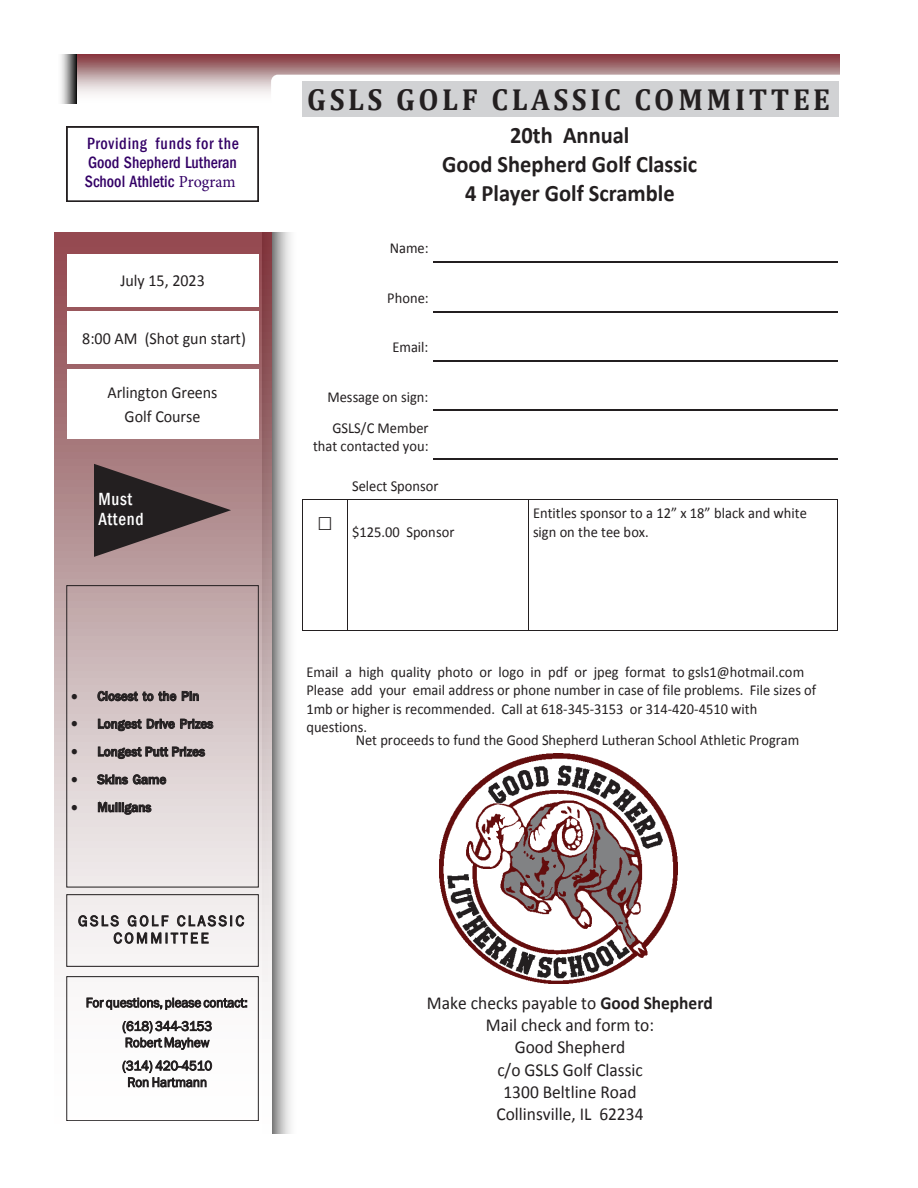
<style>
.page{position:relative;width:918px;height:1188px;background:#fff}
.page>*{position:absolute;margin:0;border:0;box-sizing:border-box;transform-origin:0 0}
.t1{font:700 30.6px "Cambria";letter-spacing:.12em;color:#231f20;scale:.95 1}
.t2{font:700 23.55px/28.8px "Calibri";color:#231f20;text-align:center;scale:.95 1}
.t3{font:18.3px/22.4px "Calibri";color:#231f20;text-align:center;scale:.95 1}
.t4{font:18.15px/20.7px "Franklin Gothic Medium Cond";letter-spacing:.04em;color:#fff;scale:.95 1}
.t5{font:16.8px/19px "Franklin Gothic Medium Cond";color:#306;text-align:justify;scale:.95 1}
.t6{font:16.8px/23.4px "Calibri";color:#231f20;text-align:center;scale:.95 1}
.t7{font:15.15px/18.6px "Calibri";color:#231f20;scale:.95 1}
.t8{font:15.15px/17.2px "Franklin Gothic";letter-spacing:.18em;color:#231f20;text-align:center;scale:.95 1}
.t9{font:500 13.65px "Franklin Gothic";color:#231f20;scale:.95 1}
.t10{font:13.65px/23.4px "Franklin Gothic";color:#231f20;text-align:center;scale:.95 1}
.t11{font:13.65px/23.2px "Franklin Gothic";color:#231f20;scale:.95 1}
.s1{font-family:"Minion Pro"}
.s2{font-style:inherit}
.s3{font-weight:700}
</style>
<div class="page">
<svg style="left:271px;top:232px;width:20px;height:902px;background:#c2bdbd"></svg>
<svg style="left:54px;top:232px;width:217px;height:889px"></svg>
<svg style="left:76px;top:54px;width:764px;height:49px;background:#b18689"></svg>
<div style="left:271px;top:75px;width:578px;height:41px;background:#fff;border-radius:7px"></div>
<div style="left:302px;top:81px;width:537px;height:35px;background:#d1d2d4"></div>
<div style="left:67px;top:254px;width:191px;height:52px;background:#fff"></div>
<div style="left:67px;top:312px;width:191px;height:52px;background:#fff"></div>
<div style="left:67px;top:369px;width:191px;height:70px;background:#fff"></div>
<svg style="left:94px;top:464px;width:137px;height:93px;background:#695557"></svg>
<svg style="left:67px;top:127px;width:191px;height:74px"></svg>
<hr style="left:302px;top:499px;width:1px;height:131px;background:#231f20">
<hr style="left:348px;top:499px;width:1px;height:131px;background:#231f20">
<hr style="left:529px;top:499px;width:1px;height:131px;background:#231f20">
<hr style="left:837px;top:499px;width:1px;height:131px;background:#231f20">
<hr style="left:302px;top:499px;width:536px;height:1px;background:#231f20">
<hr style="left:302px;top:630px;width:536px;height:1px;background:#231f20">
<hr style="left:433px;top:262px;width:405px;height:1px;background:#231f20">
<hr style="left:433px;top:311px;width:405px;height:1px;background:#231f20">
<hr style="left:433px;top:360px;width:405px;height:2px;background:#231f20">
<hr style="left:433px;top:410px;width:405px;height:1px;background:#231f20">
<hr style="left:433px;top:458px;width:405px;height:2px;background:#231f20">
<svg style="left:61px;top:54px;width:15px;height:49px"></svg>
<img style="left:439px;top:754px;width:239px;height:230px">
<p class="t5" style="left:85px;top:134px;width:164px">Providing funds for the Good Shepherd Lutheran School Athletic <span class="s1">Program</span></p>
<p class="t6" style="left:120px;top:269px;width:90px">July 15, 2023</p>
<p class="t6" style="left:82px;top:327px;width:174px">8:00 AM (Shot gun start)</p>
<p class="t6" style="left:108px;top:381px;width:117px">Arlington Greens<br>Golf Course</p>
<p class="t4" style="left:98px;top:488px;width:49px">Must<br>Attend</p>
<p class="t9" style="left:71px;top:688px;width:136px">• Closest to the Pin</p>
<p class="t9" style="left:71px;top:715px;width:151px">• Longest Drive Prizes</p>
<p class="t9" style="left:71px;top:743px;width:142px">• Longest Putt Prizes</p>
<p class="t9" style="left:71px;top:771px;width:102px">• Skins Game</p>
<p class="t9" style="left:71px;top:799px;width:86px">• Mulligans</p>
<p class="t8" style="left:78px;top:913px;width:176px">GSLS GOLF CLASSIC<br>COMMITTEE</p>
<p class="t10" style="left:86px;top:991px;width:172px">For questions, please contact: (618) 344-3153</p>
<p class="t11" style="left:122px;top:1031px;width:96px"><span class="s2">Robert Mayhew </span>(314) 420-4510</p>
<p class="t11" style="left:127px;top:1071px;width:85px">Ron Hartmann</p>
<p class="t1" style="left:307px;top:78px;width:552px">GSLS GOLF CLASSIC COMMITTEE</p>
<p class="t2" style="left:442px;top:121px;width:270px"><span class="s2">20</span>th Annual<br>Good Shepherd Golf Classic<br>4 Player Golf Scramble</p>
<p class="t7" style="left:390px;top:239px;width:42px">Name:</p>
<p class="t7" style="left:387px;top:289px;width:45px">Phone:</p>
<p class="t7" style="left:392px;top:338px;width:39px">Email:</p>
<p class="t7" style="left:327px;top:381px;width:108px;line-height:30.9px;text-align:center">Message on sign:<br>GSLS/C Member</p>
<p class="t7" style="left:313px;top:437px;width:123px">that contacted you:</p>
<p class="t7" style="left:352px;top:476px;width:93px">Select Sponsor</p>
<p class="t7" style="left:317px;top:523px;width:146px"><sup>□</sup> $125.00 Sponsor</p>
<p class="t7" style="left:533px;top:504px;width:290px">Entitles sponsor to a 12” x 18” black and white sign on the tee box.</p>
<p class="t7" style="left:306px;top:662px;width:538px">Email a high quality photo or logo in pdf or jpeg format to gsls1@hotmail.com Please add your email address or phone number in case of file problems. File sizes of 1mb or higher is recommended. Call at 618-345-3153 or 314-420-4510 with questions.</p>
<p class="t7" style="left:356px;top:731px;width:469px">Net proceeds to fund the Good Shepherd Lutheran School Athletic Program</p>
<p class="t3" style="left:427px;top:992px;width:303px">Make checks payable to <span class="s3">Good Shepherd<br></span>Mail check and form to:<br>Good Shepherd<br>c/o GSLS Golf Classic<br>1300 Beltline Road<br>Collinsville, IL 62234</p>
</div>
